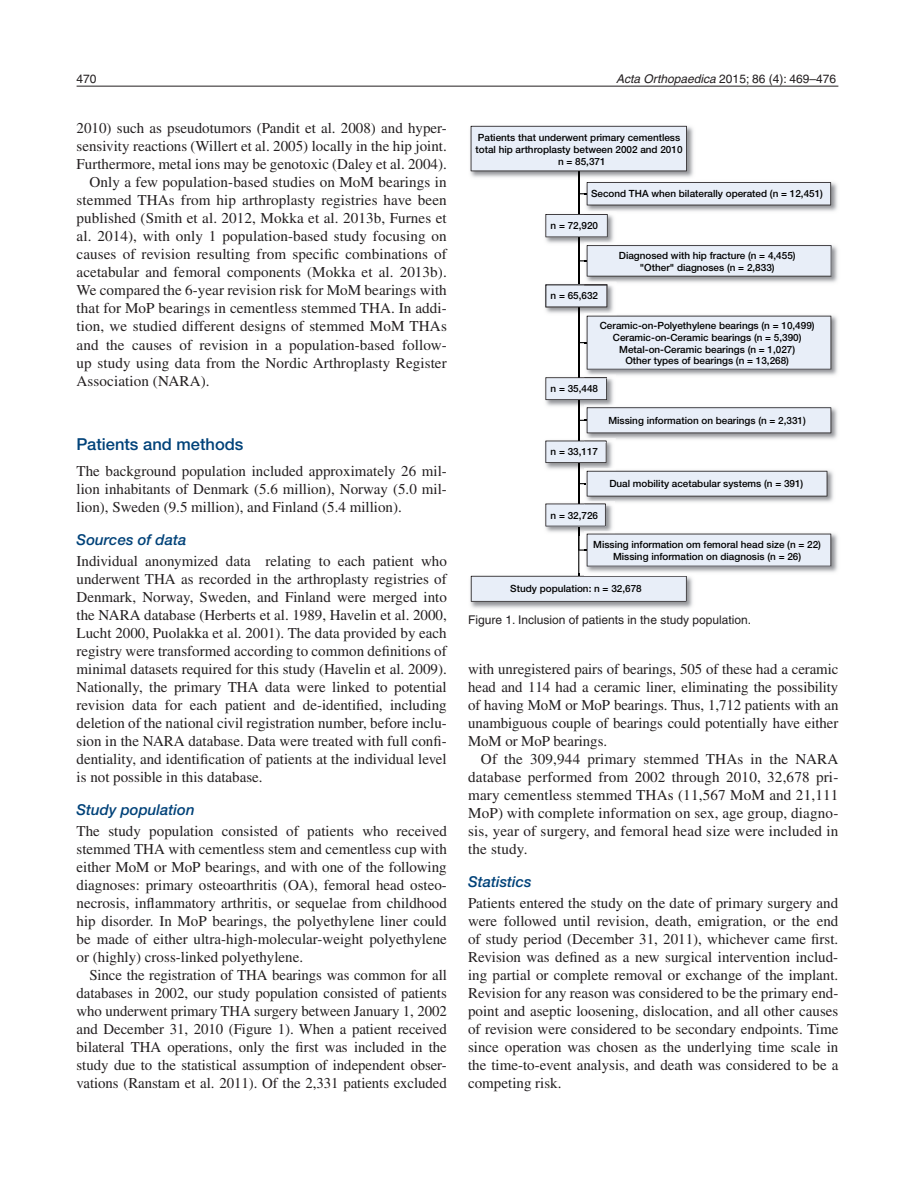
<style>
.page{position:relative;width:915px;height:1191px;background:#fff}
.page>*{position:absolute;margin:0;border:0;box-sizing:border-box;transform-origin:0 0}
.t1{font:500 16.5px "Helvetica Neue LTW1 G";color:#004279}
.t2{font:15px/18px "Times";letter-spacing:.005em;color:#231f20;text-align:justify}
.t3{font:italic 500 15px "Helvetica Neue LTW1 G";color:#004279}
.t4{font:12px "Helvetica";color:#231f20}
.t5{font:500 9.9px/12.1px "Helvetica Neue";color:#000;text-align:center}
.t6{font:500 9.9px/12.1px "Helvetica Neue LTW1 G";color:#000;text-align:center}
.s1{font-style:italic}
</style>
<div class="page">
<hr style="left:77px;top:86px;width:761px;height:1px;background:#231f20">
<hr style="left:578px;top:307px;width:1px;height:71px;background:#000">
<hr style="left:578px;top:237px;width:1px;height:48px;background:#000">
<hr style="left:578px;top:171px;width:1px;height:43px;background:#000">
<img style="left:470px;top:602px;width:223px;height:7px">
<img style="left:831px;top:533px;width:7px;height:40px">
<img style="left:831px;top:407px;width:7px;height:33px">
<img style="left:586px;top:315px;width:252px;height:61px">
<svg style="left:470px;top:375px;width:361px;height:227px"></svg>
<img style="left:586px;top:245px;width:252px;height:38px">
<svg style="left:545px;top:282px;width:286px;height:87px"></svg>
<img style="left:586px;top:182px;width:252px;height:30px">
<svg style="left:545px;top:211px;width:286px;height:65px"></svg>
<svg style="left:470px;top:126px;width:360px;height:79px"></svg>
<p class="t4" style="left:77px;top:72px;width:22px">470</p>
<p class="t4" style="left:615px;top:72px;width:222px"><span class="s1">Acta Orthopaedica</span> 2015; 86 (4): 469–476</p>
<p class="t2" style="left:77px;top:119px;width:371px">2010) such as pseudotumors (Pandit et al. 2008) and hyper-</p>
<p class="t2" style="left:77px;top:137px;width:371px">sensivity reactions (Willert et al. 2005) locally in the hip joint.</p>
<p class="t2" style="left:77px;top:155px;width:371px">Furthermore, metal ions may be genotoxic (Daley et al. 2004).</p>
<p class="t2" style="left:89px;top:173px;width:359px">Only a few population-based studies on MoM bearings in</p>
<p class="t2" style="left:77px;top:191px;width:371px">stemmed THAs from hip arthroplasty registries have been</p>
<p class="t2" style="left:77px;top:209px;width:371px">published (Smith et al. 2012, Mokka et al. 2013b, Furnes et</p>
<p class="t2" style="left:77px;top:227px;width:371px">al. 2014), with only 1 population-based study focusing on</p>
<p class="t2" style="left:77px;top:245px;width:371px">causes of revision resulting from specific combinations of</p>
<p class="t2" style="left:77px;top:263px;width:371px">acetabular and femoral components (Mokka et al. 2013b).</p>
<p class="t2" style="left:77px;top:281px;width:371px">We compared the 6-year revision risk for MoM bearings with</p>
<p class="t2" style="left:77px;top:299px;width:371px">that for MoP bearings in cementless stemmed THA. In addi-</p>
<p class="t2" style="left:77px;top:317px;width:371px">tion, we studied different designs of stemmed MoM THAs</p>
<p class="t2" style="left:77px;top:335px;width:371px">and the causes of revision in a population-based follow-</p>
<p class="t2" style="left:77px;top:353px;width:371px">up study using data from the Nordic Arthroplasty Register</p>
<p class="t2" style="left:77px;top:371px;width:134px">Association (NARA).</p>
<p class="t6" style="left:475px;top:131px;width:208px">Patients that underwent primary cementless total hip arthroplasty between 2002 and 2010 n = 85,371</p>
<p class="t5" style="left:591px;top:187px;width:233px">Second THA when bilaterally operated (n = 12,451)</p>
<p class="t5" style="left:550px;top:219px;width:49px">n = 72,920</p>
<p class="t5" style="left:618px;top:249px;width:178px">Diagnosed with hip fracture (n = 4,455) "Other" diagnoses (n = 2,833)</p>
<p class="t5" style="left:550px;top:290px;width:49px">n = 65,632</p>
<p class="t5" style="left:599px;top:319px;width:216px">Ceramic-on-Polyethylene bearings (n = 10,499)<br>Ceramic-on-Ceramic bearings (n = 5,390)<br>Metal-on-Ceramic bearings (n = 1,027)</p>
<p class="t5" style="left:625px;top:354px;width:165px">Other types of bearings (n = 13,268)</p>
<p class="t5" style="left:550px;top:382px;width:49px">n = 35,448</p>
<p class="t1" style="left:77px;top:434px;width:168px">Patients and methods</p>
<p class="t2" style="left:77px;top:461px;width:371px">The background population included approximately 26 mil&shy;lion inhabitants of Denmark (5.6 million), Norway (5.0 mil&shy;lion), Sweden (9.5 million), and Finland (5.4 million).</p>
<p class="t3" style="left:77px;top:530px;width:111px">Sources of data</p>
<p class="t2" style="left:77px;top:551px;width:371px">Individual anonymized data relating to each patient who underwent THA as recorded in the arthroplasty registries of Denmark, Norway, Sweden, and Finland were merged into the NARA database (Herberts et al. 1989, Havelin et al. 2000, Lucht 2000, Puolakka et al. 2001). The data provided by each registry were transformed according to common definitions of minimal datasets required for this study (Havelin et al. 2009).<br>Nationally, the primary THA data were linked to potential revision data for each patient and de-identified, including deletion of the national civil registration number, before inclu&shy;sion in the NARA database. Data were treated with full confi&shy;dentiality, and identification of patients at the individual level is not possible in this database.</p>
<p class="t3" style="left:77px;top:800px;width:119px">Study population</p>
<p class="t2" style="left:77px;top:821px;width:371px">The study population consisted of patients who received stemmed THA with cementless stem and cementless cup with either MoM or MoP bearings, and with one of the following diagnoses: primary osteoarthritis (OA), femoral head osteo&shy;necrosis, inflammatory arthritis, or sequelae from childhood hip disorder. In MoP bearings, the polyethylene liner could be made of either ultra-high-molecular-weight polyethylene or (highly) cross-linked polyethylene.</p>
<p class="t2" style="left:77px;top:965px;width:371px;text-indent:13px">Since the registration of THA bearings was common for all databases in 2002, our study population consisted of patients who underwent primary THA surgery between January 1, 2002 and December 31, 2010 (Figure 1). When a patient received bilateral THA operations, only the first was included in the study due to the statistical assumption of independent obser&shy;vations (Ranstam et al. 2011). Of the 2,331 patients excluded</p>
<p class="t5" style="left:550px;top:445px;width:49px">n = 33,117</p>
<p class="t5" style="left:550px;top:509px;width:49px">n = 32,726</p>
<p class="t5" style="left:608px;top:414px;width:199px">Missing information on bearings (n = 2,331)</p>
<p class="t5" style="left:609px;top:477px;width:195px">Dual mobility acetabular systems (n = 391)</p>
<p class="t5" style="left:593px;top:538px;width:229px">Missing information om femoral head size (n = 22)<br>Missing information on diagnosis (n = 26)</p>
<p class="t5" style="left:510px;top:582px;width:133px">Study population: n = 32,678</p>
<p class="t4" style="left:468px;top:612px;width:284px">Figure 1. Inclusion of patients in the study population.</p>
<p class="t2" style="left:468px;top:659px;width:371px">with unregistered pairs of bearings, 505 of these had a ceramic head and 114 had a ceramic liner, eliminating the possibility of having MoM or MoP bearings. Thus, 1,712 patients with an unambiguous couple of bearings could potentially have either MoM or MoP bearings.</p>
<p class="t2" style="left:468px;top:749px;width:371px;text-indent:13px">Of the 309,944 primary stemmed THAs in the NARA database performed from 2002 through 2010, 32,678 pri&shy;mary cementless stemmed THAs (11,567 MoM and 21,111<br>MoP) with complete information on sex, age group, diagno&shy;sis, year of surgery, and femoral head size were included in the study.</p>
<p class="t3" style="left:468px;top:872px;width:65px">Statistics</p>
<p class="t2" style="left:468px;top:893px;width:371px">Patients entered the study on the date of primary surgery and were followed until revision, death, emigration, or the end of study period (December 31, 2011), whichever came first.<br>Revision was defined as a new surgical intervention includ&shy;ing partial or complete removal or exchange of the implant.<br>Revision for any reason was considered to be the primary end&shy;point and aseptic loosening, dislocation, and all other causes of revision were considered to be secondary endpoints. Time since operation was chosen as the underlying time scale in the time-to-event analysis, and death was considered to be a competing risk.</p>
</div>
